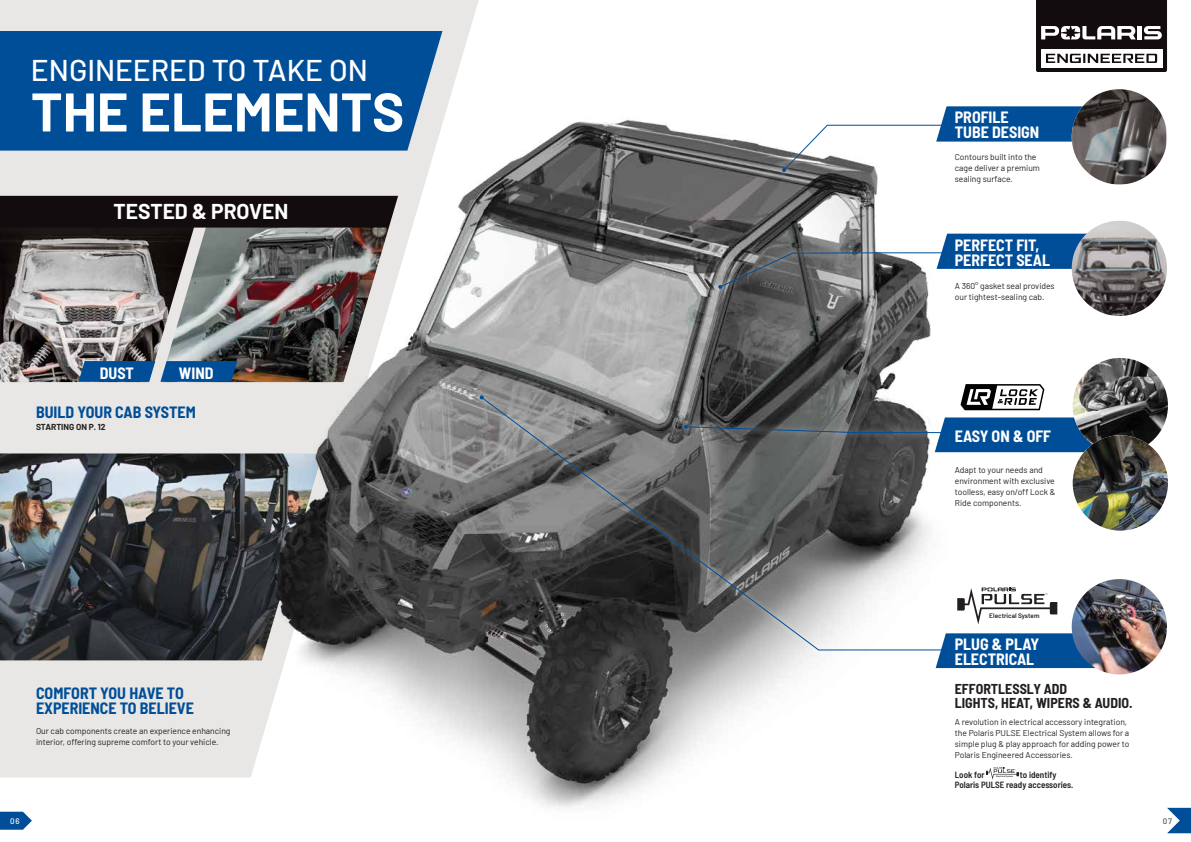
<style>
.page{position:relative;width:1191px;height:842px;background:#fff}
.page>*{position:absolute;margin:0;border:0;box-sizing:border-box;transform-origin:0 0}
.t1{font:700 54.3px "Barlow";color:#fff}
.t2{font:500 30px "Barlow";color:#fff}
.t3{font:700 21px "Barlow";color:#fff}
.t4{font:700 semi-condensed 16px/15px "Barlow";color:#fff}
.t5{font:700 semi-condensed 16px/15px "Barlow";color:#004e98}
.t6{font:700 semi-condensed 14px/14px "Barlow";color:#231f20}
.t7{font:600 semi-condensed 9px/10px "Barlow";color:#231f20}
.t8{font:8.5px/11px "Barlow";color:#231f20}
.t9{font:700 8.5px "Barlow";color:#231f20}
.t10{font:500 8px "Barlow";color:#fff}
.t11{font:500 8px "Barlow";color:#4d4d4f}
.t12{font:600 6.5px "Barlow";color:#231f20}
.t13{font:600 2.2px "Barlow";color:#231f20}
</style>
<div class="page">
<div style="left:0;top:0;width:479px;height:777px;background:#e8e7e5"></div>
<div style="left:0;top:31px;width:442px;height:120px;background:#004e98"></div>
<img style="left:195px;top:228px;width:39px;height:133px">
<img style="left:0;top:228px;width:195px;height:154px">
<div style="left:0;top:196px;width:234px;height:32px;background:#130c0e"></div>
<img style="left:0;top:453px;width:234px;height:207px">
<svg style="left:79px;top:361px;width:155px;height:21px;background:#155a9c"></svg>
<img style="left:234px;top:100px;width:788px;height:708px">
<div style="left:776px;top:119px;width:176px;height:59px;background:#fff;opacity:.75"></div>
<div style="left:713px;top:246px;width:249px;height:49px;background:#fff;opacity:.75"></div>
<svg style="left:782px;top:106px;width:305px;height:66px"></svg>
<img style="left:1072px;top:89px;width:95px;height:95px;border-radius:48px">
<div style="left:952px;top:417px;width:120px;height:35px;background:#004e98"></div>
<img style="left:1072px;top:358px;width:96px;height:95px">
<div style="left:474px;top:389px;width:478px;height:267px;background:#fff;opacity:.75"></div>
<svg style="left:480px;top:396px;width:467px;height:255px;background:#707171"></svg>
<svg style="left:480px;top:395px;width:4px;height:4px"></svg>
<div style="left:936px;top:633px;width:160px;height:35px;background:#004e98"></div>
<img style="left:1072px;top:579px;width:95px;height:95px;border-radius:48px">
<svg style="left:986px;top:767px;width:32px;height:12px"></svg>
<svg style="left:957px;top:587px;width:100px;height:37px"></svg>
<img style="left:1073px;top:435px;width:95px;height:95px;border-radius:48px">
<svg style="left:960px;top:384px;width:84px;height:26px"></svg>
<svg style="left:718px;top:234px;width:368px;height:55px"></svg>
<img style="left:1072px;top:221px;width:95px;height:95px;border-radius:48px">
<svg style="left:1036px;top:0;width:130px;height:72px"></svg>
<svg style="left:1167px;top:808px;width:24px;height:25px"></svg>
<svg style="left:0;top:811px;width:32px;height:18px"></svg>
<h2 class="t2" style="left:31px;top:48px;width:339px">ENGINEERED TO TAKE ON</h2>
<h1 class="t1" style="left:31px;top:72px;width:375px">THE ELEMENTS</h1>
<h3 class="t3" style="left:114px;top:196px;width:176px">TESTED &amp; PROVEN</h3>
<h3 class="t4" style="left:100px;top:364px;width:36px">DUST</h3>
<h3 class="t4" style="left:179px;top:364px;width:36px">WIND</h3>
<h3 class="t5" style="left:36px;top:404px;width:161px">BUILD YOUR CAB SYSTEM</h3>
<p class="t9" style="left:36px;top:421px;width:71px">STARTING ON P. 12</p>
<h3 class="t5" style="left:36px;top:685px;width:159px">COMFORT YOU HAVE TO<br>EXPERIENCE TO BELIEVE</h3>
<p class="t8" style="left:36px;top:725px;width:196px">Our cab components create an experience enhancing interior, offering supreme comfort to your vehicle.</p>
<h3 class="t4" style="left:955px;top:109px;width:86px">PROFILE<br>TUBE DESIGN</h3>
<p class="t8" style="left:955px;top:151px;width:87px">Contours built into the cage deliver a premium sealing surface.</p>
<h3 class="t4" style="left:955px;top:236px;width:97px">PERFECT FIT,<br>PERFECT SEAL</h3>
<p class="t8" style="left:955px;top:279px;width:101px">A 360° gasket seal provides our tightest-sealing cab.</p>
<h3 class="t4" style="left:955px;top:428px;width:98px">EASY ON &amp; OFF</h3>
<p class="t8" style="left:955px;top:464px;width:102px">Adapt to your needs and environment with exclusive toolless, easy on/off Lock &amp;<br>Ride components.</p>
<p class="t12" style="left:989px;top:610px;width:52px">Electrical System</p>
<h3 class="t4" style="left:955px;top:636px;width:86px">PLUG &amp; PLAY<br>ELECTRICAL</h3>
<h3 class="t6" style="left:955px;top:680px;width:179px">EFFORTLESSLY ADD<br>LIGHTS, HEAT, WIPERS &amp; AUDIO.</h3>
<p class="t8" style="left:955px;top:716px;width:176px">A revolution in electrical accessory integration, the Polaris PULSE Electrical System allows for a simple plug &amp; play approach for adding power to Polaris Engineered Accessories.</p>
<p class="t7" style="left:955px;top:769px;width:31px">Look for</p>
<p class="t13" style="left:996px;top:775px;width:18px">Electrical System</p>
<p class="t7" style="left:955px;top:769px;width:120px;text-indent:65px">to identify<br>Polaris PULSE ready accessories.</p>
<p class="t10" style="left:10px;top:815px;width:11px">06</p>
<p class="t11" style="left:1163px;top:815px;width:11px">07</p>
</div>
